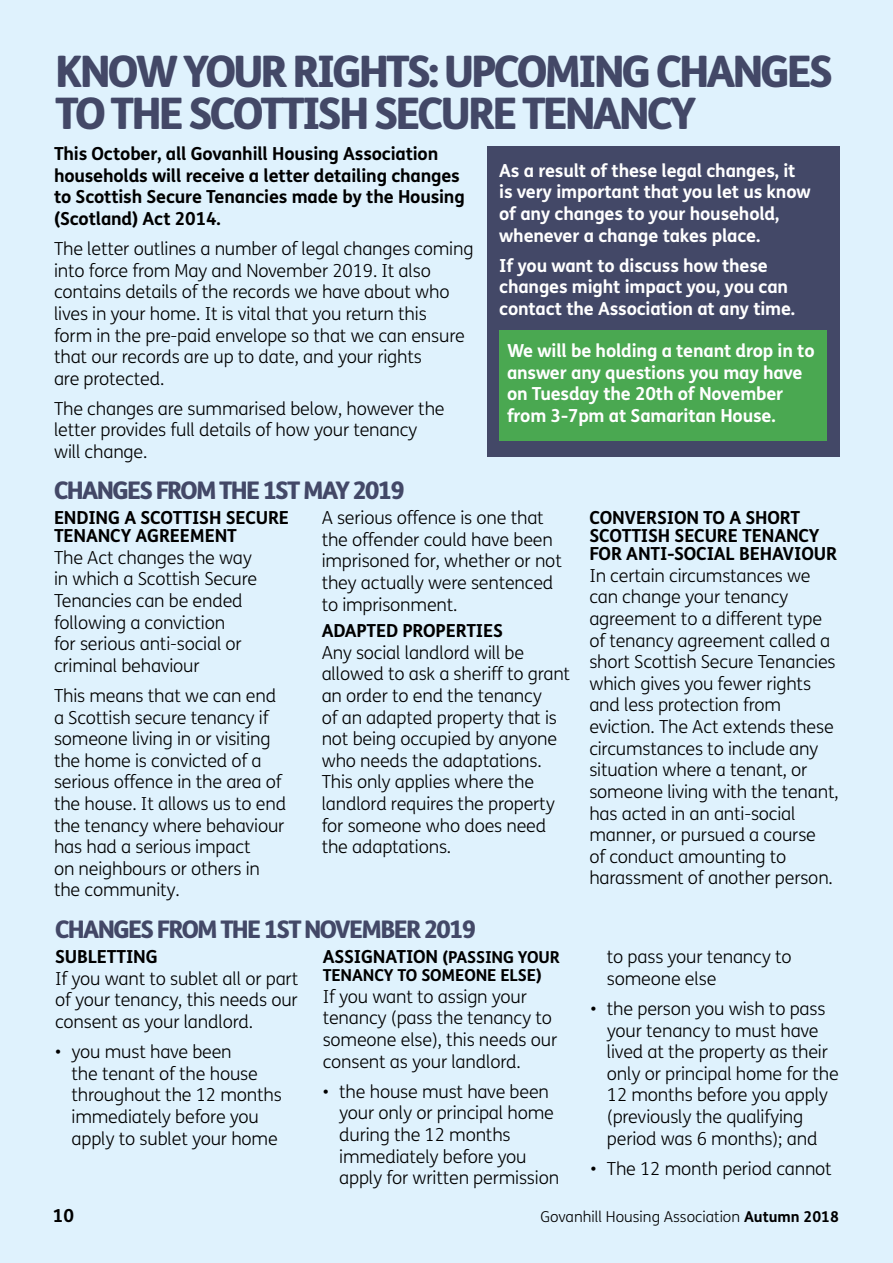
<style>
.page{position:relative;width:893px;height:1263px;background:#dff2fd}
.page>*{position:absolute;margin:0;border:0;box-sizing:border-box;transform-origin:0 0}
.t1{font:800 43.5px/42px "FS Me";letter-spacing:-.07em;color:#434867}
.t2{font:800 24.3px "FS Me";letter-spacing:-.07em;color:#434867}
.t3{font:300 18px/21.6px "FS Me";letter-spacing:-.01em;color:#000}
.t4{font:700 18px/21.6px "FS Me";letter-spacing:-.01em;color:#fff}
.t5{font:700 18px/18px "FS Me";letter-spacing:-.01em;color:#000}
.t6{font:700 16.5px/18px "FS Me";letter-spacing:-.01em;color:#000}
.t7{font:300 15px "FS Me";color:#000}
.s1{font-size:18px}
.s2{font-weight:700}
</style>
<div class="page">
<div style="left:487px;top:147px;width:352px;height:310px;background:#434867"></div>
<div style="left:499px;top:330px;width:327px;height:111px;background:#4aa851"></div>
<h1 class="t1" style="left:55px;top:51px;width:780px">KNOW YOUR RIGHTS: UPCOMING CHANGES<br>TO THE SCOTTISH SECURE TENANCY</h1>
<p class="t5" style="left:54px;top:143px;width:412px;line-height:21.6px">This October, all Govanhill Housing Association households will receive a letter detailing changes to Scottish Secure Tenancies made by the Housing (Scotland) Act 2014.</p>
<p class="t3" style="left:54px;top:238px;width:421px">The letter outlines a number of legal changes coming into force from May and November 2019. It also contains details of the records we have about who lives in your home. It is vital that you return this<br>form in the pre-paid envelope so that we can ensure that our records are up to date, and your rights<br>are protected.</p>
<p class="t3" style="left:54px;top:398px;width:392px">The changes are summarised below, however the letter provides full details of how your tenancy will change.</p>
<p class="t4" style="left:499px;top:160px;width:313px">As a result of these legal changes, it is very important that you let us know of any changes to your household, whenever a change takes place.</p>
<p class="t4" style="left:499px;top:254px;width:297px">If you want to discuss how these changes might impact you, you can contact the Association at any time.</p>
<p class="t4" style="left:507px;top:340px;width:309px">We will be holding a tenant drop in to answer any questions you may have on Tuesday the 20th of November from 3-7pm at Samaritan House.</p>
<h2 class="t2" style="left:54px;top:475px;width:352px">CHANGES FROM THE 1ST MAY 2019</h2>
<p class="t5" style="left:54px;top:509px;width:237px">ENDING A SCOTTISH SECURE<br>TENANCY AGREEMENT</p>
<p class="t3" style="left:54px;top:547px;width:205px">The Act changes the way in which a Scottish Secure<br>Tenancies can be ended following a conviction<br>for serious anti-social or criminal behaviour</p>
<p class="t3" style="left:54px;top:685px;width:234px">This means that we can end a Scottish secure tenancy if someone living in or visiting the home is convicted of a serious offence in the area of the house. It allows us to end the tenancy where behaviour has had a serious impact<br>on neighbours or others in the community.</p>
<p class="t3" style="left:322px;top:508px;width:242px">A serious offence is one that the offender could have been imprisoned for, whether or not they actually were sentenced to imprisonment.</p>
<p class="t5" style="left:322px;top:622px;width:183px">ADAPTED PROPERTIES</p>
<p class="t3" style="left:322px;top:642px;width:250px">Any social landlord will be allowed to ask a sheriff to grant an order to end the tenancy<br>of an adapted property that is not being occupied by anyone who needs the adaptations.<br>This only applies where the landlord requires the property for someone who does need the adaptations.</p>
<h2 class="t2" style="left:55px;top:914px;width:422px">CHANGES FROM THE 1ST NOVEMBER 2019</h2>
<p class="t5" style="left:55px;top:948px;width:104px">SUBLETTING</p>
<p class="t3" style="left:55px;top:968px;width:245px;text-align:justify">If you want to sublet all or part of your tenancy, this needs our consent as your landlord.</p>
<p class="t3" style="left:72px;top:1041px;width:212px;text-indent:-17px">• you must have been<br>the tenant of the house throughout the 12 months immediately before you apply to sublet your home</p>
<p class="t6" style="left:323px;top:948px;width:239px"><span class="s1">ASSIGNATION</span> (PASSING YOUR<br>TENANCY TO SOMEONE ELSE)</p>
<p class="t3" style="left:323px;top:986px;width:236px">If you want to assign your tenancy (pass the tenancy to someone else), this needs our consent as your landlord.</p>
<p class="t3" style="left:339px;top:1081px;width:221px;text-indent:-17px">• the house must have been your only or principal home during the 12 months immediately before you apply for written permission</p>
<p class="t5" style="left:589px;top:509px;width:249px">CONVERSION TO A SHORT<br>SCOTTISH SECURE TENANCY<br>FOR ANTI-SOCIAL BEHAVIOUR</p>
<p class="t3" style="left:589px;top:565px;width:251px">In certain circumstances we can change your tenancy agreement to a different type of tenancy agreement called a short Scottish Secure Tenancies which gives you fewer rights and less protection from eviction. The Act extends these circumstances to include any situation where a tenant, or someone living with the tenant, has acted in an anti-social manner, or pursued a course<br>of conduct amounting to harassment of another person.</p>
<p class="t3" style="left:607px;top:946px;width:186px">to pass your tenancy to someone else</p>
<p class="t3" style="left:607px;top:998px;width:233px;text-indent:-17px">• the person you wish to pass your tenancy to must have lived at the property as their only or principal home for the<br>12 months before you apply (previously the qualifying period was 6 months); and</p>
<p class="t3" style="left:590px;top:1158px;width:243px">• The 12 month period cannot</p>
<p class="t5" style="left:53px;top:1207px;width:23px">10</p>
<p class="t7" style="left:540px;top:1208px;width:300px">Govanhill Housing Association <span class="s2">Autumn 2018</span></p>
</div>
